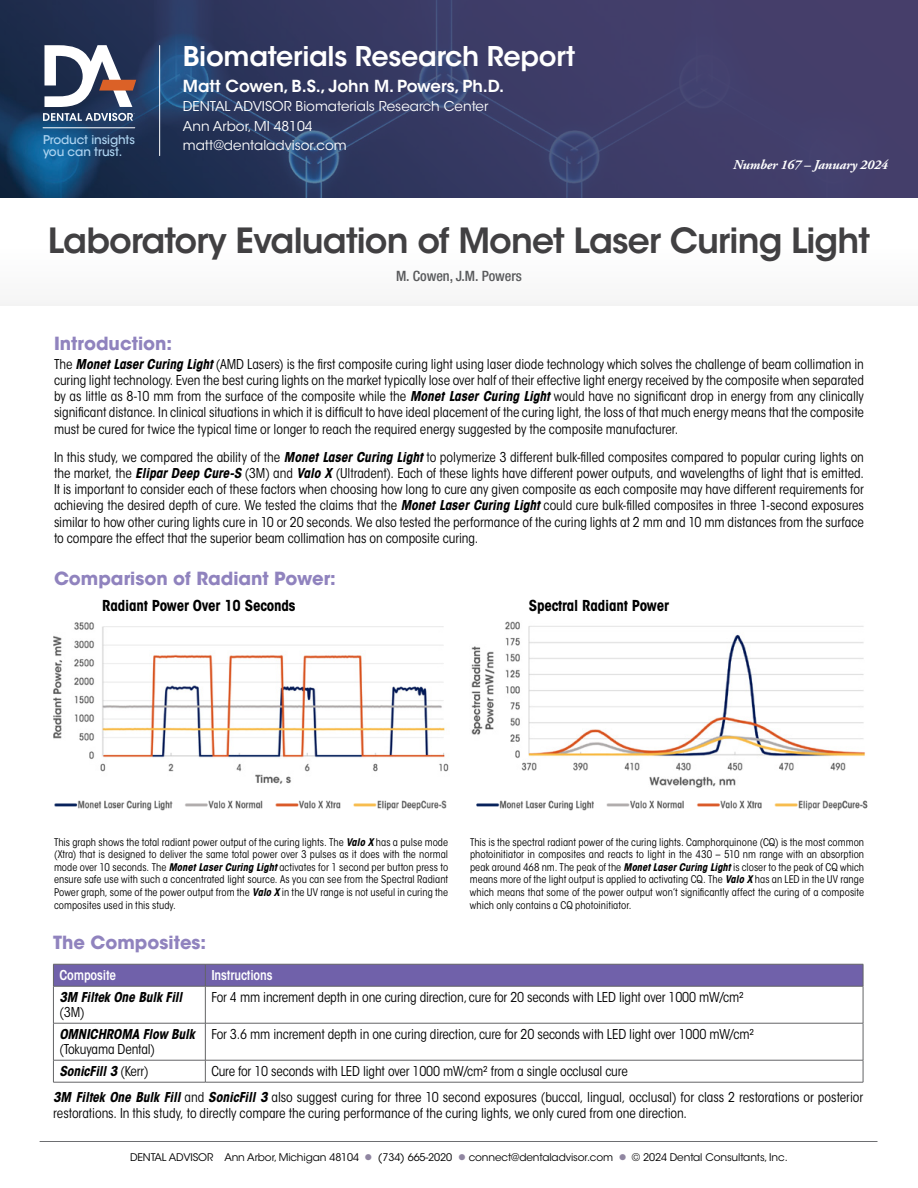
<style>
.page{position:relative;width:918px;height:1188px;background:#fff}
.page>*{position:absolute;margin:0;border:0;box-sizing:border-box;transform-origin:0 0}
.t1{font:600 34.5px "ITC Avant Garde Std";letter-spacing:-.025em;color:#414042}
.t2{font:600 27px "ITC Avant Garde Std";letter-spacing:-.01em;color:#fff}
.t3{font:700 18px "ITC Avant Garde Std";color:#9083be}
.t4{font:600 16.5px "ITC Avant Garde Std";color:#fff}
.t5{font:700 condensed 15px "ITC Avant Garde Std";letter-spacing:-.01em;color:#000}
.t6{font:500 condensed 14.25px "Helvetica Neue LT Std";letter-spacing:-.005em;color:#58595b}
.t7{font:condensed 13.5px/16.2px "ITC Avant Garde Std";letter-spacing:-.01em;color:#000;text-align:justify}
.t8{font:13.5px/19.5px "ITC Avant Garde Std";color:#fff}
.t9{font:italic 700 condensed 13.5px "ITC Avant Garde Std";letter-spacing:-.01em;color:#000}
.t10{font:italic 700 13.5px "Adobe Garamond Pro";letter-spacing:-.01em;color:#fff}
.t11{font:600 condensed 13.5px "ITC Avant Garde Std";letter-spacing:-.01em;color:#fff}
.t12{font:500 12px/12px "ITC Avant Garde Std";letter-spacing:-.01em;color:#add3f0}
.t13{font:condensed 10.5px/12.6px "ITC Avant Garde Std";letter-spacing:.005em;color:#000;text-align:justify}
.t14{font:10.5px "ITC Avant Garde Std";letter-spacing:-.01em;color:#000}
.s1{font-weight:700;font-style:italic}
.s2{font-weight:400;font-style:normal}
.s3{color:#9086a1}
</style>
<div class="page">
<hr style="left:40px;top:1141px;width:837px;height:1px;background:#6d6e71">
<svg style="left:0;top:0;width:918px;height:198px;background:#343b65"></svg>
<hr style="left:159px;top:46px;width:1px;height:110px;background:#fff">
<svg style="left:44px;top:45px;width:92px;height:62px"></svg>
<svg style="left:43px;top:113px;width:92px;height:8px"></svg>
<hr style="left:43px;top:127px;width:92px;height:1px;background:#fff">
<img style="left:53px;top:622px;width:396px;height:162px">
<img style="left:471px;top:621px;width:394px;height:167px">
<img style="left:476px;top:800px;width:392px;height:11px">
<img style="left:54px;top:800px;width:393px;height:11px">
<svg style="left:53px;top:964px;width:811px;height:22px;background:#6f61a6"></svg>
<hr style="left:53px;top:986px;width:152px;height:1px;background:#636466">
<hr style="left:53px;top:986px;width:1px;height:37px;background:#636466">
<hr style="left:205px;top:986px;width:658px;height:1px;background:#636466">
<hr style="left:205px;top:986px;width:1px;height:37px;background:#636466">
<hr style="left:863px;top:986px;width:1px;height:37px;background:#636466">
<hr style="left:53px;top:1023px;width:152px;height:1px;background:#636466">
<hr style="left:53px;top:1023px;width:1px;height:37px;background:#636466">
<hr style="left:205px;top:1023px;width:658px;height:1px;background:#636466">
<hr style="left:205px;top:1023px;width:1px;height:37px;background:#636466">
<hr style="left:863px;top:1023px;width:1px;height:37px;background:#636466">
<hr style="left:53px;top:1060px;width:152px;height:1px;background:#636466">
<svg style="left:53px;top:1060px;width:1px;height:22px"></svg>
<hr style="left:205px;top:1060px;width:658px;height:1px;background:#636466">
<svg style="left:205px;top:1060px;width:1px;height:22px"></svg>
<svg style="left:863px;top:1060px;width:1px;height:22px"></svg>
<hr style="left:53px;top:1082px;width:152px;height:1px;background:#636466">
<hr style="left:205px;top:1082px;width:658px;height:1px;background:#636466">
<p class="t12" style="left:43px;top:134px;width:94px">Product insights you can trust.</p>
<h2 class="t2" style="left:190px;top:29px;width:397px">Biomaterials Research Results</h2>
<p class="t8" style="left:190px;top:87px;width:307px">DENTAL ADVISOR Biomaterials Research Center<br>Ann Arbor, MI 48103</p>
<h2 class="t2" style="left:183px;top:39px;width:394px">Biomaterials Research Report</h2>
<p class="t4" style="left:183px;top:75px;width:323px">Matt Cowen, B.S., John M. Powers, Ph.D.</p>
<p class="t8" style="left:183px;top:97px;width:307px">DENTAL ADVISOR Biomaterials Research Center<br>Ann Arbor, MI 48104<br>matt@dentaladvisor.com</p>
<p class="t10" style="left:733px;top:157px;width:156px">Number 167 – January 2024</p>
<h1 class="t1" style="left:48px;top:218px;width:824px">Laboratory Evaluation of Monet Laser Curing Light</h1>
<p class="t6" style="left:396px;top:268px;width:127px">M. Cowen, J.M. Powers</p>
<h3 class="t3" style="left:54px;top:331px;width:120px">Introduction:</h3>
<p class="t7" style="left:54px;top:356px;width:812px">The <span class="s1">Monet Laser Curing Light</span> (AMD Lasers) is the first composite curing light using laser diode technology which solves the challenge of beam collimation in curing light technology. Even the best curing lights on the market typically lose over half of their effective light energy received by the composite when separated by as little as 8-10 mm from the surface of the composite while the <span class="s1">Monet Laser Curing Light</span> would have no significant drop in energy from any clinically significant distance. In clinical situations in which it is difficult to have ideal placement of the curing light, the loss of that much energy means that the composite must be cured for twice the typical time or longer to reach the required energy suggested by the composite manufacturer.</p>
<p class="t7" style="left:54px;top:449px;width:812px">In this study, we compared the ability of the <span class="s1">Monet Laser Curing Light</span> to polymerize 3 different bulk-filled composites compared to popular curing lights on the market, the <span class="s1">Elipar Deep Cure-S</span> (3M) and <span class="s1">Valo X</span> (Ultradent). Each of these lights have different power outputs, and wavelengths of light that is emitted.<br>It is important to consider each of these factors when choosing how long to cure any given composite as each composite may have different requirements for achieving the desired depth of cure. We tested the claims that the <span class="s1">Monet Laser Curing Light</span> could cure bulk-filled composites in three 1-second exposures similar to how other curing lights cure in 10 or 20 seconds. We also tested the performance of the curing lights at 2 mm and 10 mm distances from the surface to compare the effect that the superior beam collimation has on composite curing.</p>
<h3 class="t3" style="left:54px;top:567px;width:283px">Comparison of Radiant Power:</h3>
<p class="t5" style="left:102px;top:596px;width:195px">Radiant Power Over 10 Seconds</p>
<p class="t5" style="left:529px;top:596px;width:142px">Spectral Radiant Power</p>
<p class="t13" style="left:54px;top:836px;width:396px">This graph shows the total radiant power output of the curing lights. The <span class="s1">Valo X</span> has a pulse mode (Xtra) that is designed to deliver the same total power over 3 pulses as it does with the normal mode over 10 seconds. The <span class="s1">Monet Laser Curing Light</span> activates for 1 second per button press to ensure safe use with such a concentrated light source. As you can see from the Spectral Radiant Power graph, some of the power output from the <span class="s1">Valo X</span> in the UV range is not useful in curing the composites used in this study.</p>
<h3 class="t3" style="left:53px;top:931px;width:154px">The Composites:</h3>
<p class="t13" style="left:470px;top:836px;width:396px">This is the spectral radiant power of the curing lights. Camphorquinone (CQ) is the most common photoinitiator in composites and reacts to light in the 430 – 510 nm range with an absorption peak around 468 nm. The peak of the <span class="s1">Monet Laser Curing Light</span> is closer to the peak of CQ which means more of the light output is applied to activating CQ. The <span class="s1">Valo X</span> has an LED in the UV range which means that some of the power output won’t significantly affect the curing of a composite which only contains a CQ photoinitiator.</p>
<p class="t11" style="left:59px;top:967px;width:58px">Composite</p>
<p class="t11" style="left:211px;top:967px;width:63px">Instructions</p>
<p class="t9" style="left:59px;top:989px;width:124px">3M Filtek One Bulk Fill</p>
<p class="t7" style="left:59px;top:1004px;width:27px">(3M)</p>
<p class="t7" style="left:211px;top:989px;width:534px">For 4 mm increment depth in one curing direction, cure for 20 seconds with LED light over 1000 mW/cm²</p>
<p class="t9" style="left:59px;top:1026px;width:137px">OMNICHROMA Flow Bulk</p>
<p class="t7" style="left:59px;top:1041px;width:97px">(Tokuyama Dental)</p>
<p class="t7" style="left:211px;top:1026px;width:544px">For 3.6 mm increment depth in one curing direction, cure for 20 seconds with LED light over 1000 mW/cm²</p>
<p class="t9" style="left:59px;top:1063px;width:91px">SonicFill 3 <span class="s2">(Kerr)</span></p>
<p class="t7" style="left:53px;top:1059px;width:811px;line-height:25.3px;text-indent:158px">Cure for 10 seconds with LED light over 1000 mW/cm² from a single occlusal cure<br><span class="s1">3M Filtek One Bulk Fill</span> and <span class="s1">SonicFill 3</span> also suggest curing for three 10 second exposures (buccal, lingual, occlusal) for class 2 restorations or posterior</p>
<p class="t7" style="left:53px;top:1105px;width:635px">restorations. In this study, to directly compare the curing performance of the curing lights, we only cured from one direction.</p>
<p class="t14" style="left:130px;top:1150px;width:659px">DENTAL ADVISOR Ann Arbor, Michigan 48104 <span class="s3">●</span> (734) 665-2020 <span class="s3">●</span> connect@dentaladvisor.com <span class="s3">●</span> © 2024 Dental Consultants, Inc.</p>
</div>
